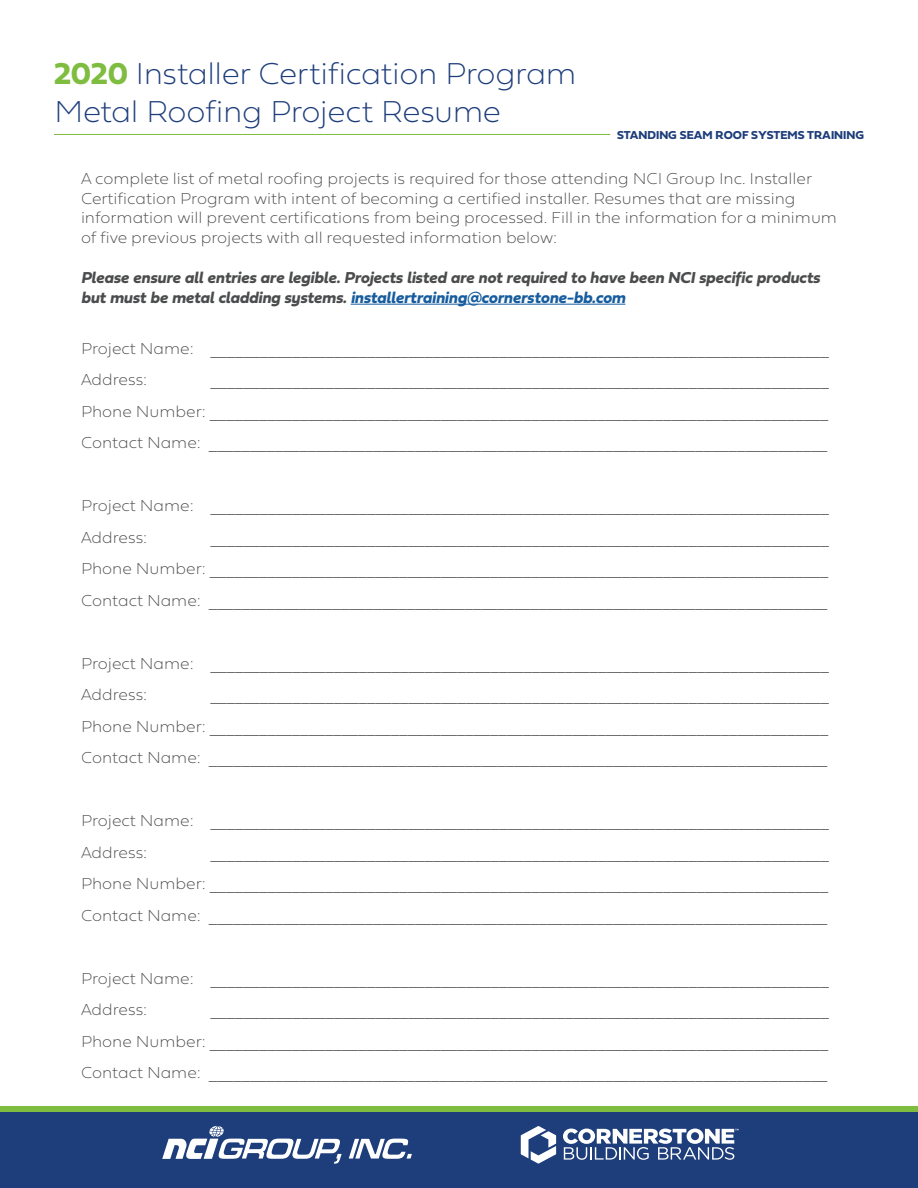
<style>
.page{position:relative;width:918px;height:1188px;background:#fff}
.page>*{position:absolute;margin:0;border:0;box-sizing:border-box;transform-origin:0 0}
.t1{font:31.5px/37.8px "Fieldwork Geo Hair";letter-spacing:-.015em;color:#1d3d7b}
.t2{font:16.5px/31.5px "Avant Garde IT Cby BT";color:#4b4c4d;text-align:justify}
.t3{font:16.5px/19.8px "Fieldwork Geo Hair";color:#4b4c4d}
.t4{font:italic 700 16.5px/19.8px "Fieldwork";color:#4b4c4d}
.t5{font:12px "Fieldwork Geo Bold";color:#1d3d7b}
.s1{font-family:"Fieldwork Geo Bold";color:#7fbd41}
.s2{color:#175d9e}
.s3{font-family:"Fieldwork Geo Hair"}
</style>
<div class="page">
<hr style="left:351px;top:304px;width:274px;height:1px;background:#175d9e">
<svg style="left:0;top:1106px;width:918px;height:7px;background:#71aa49"></svg>
<div style="left:0;top:1113px;width:918px;height:75px;background:#1d3d7b"></div>
<svg style="left:521px;top:1126px;width:35px;height:38px"></svg>
<svg style="left:563px;top:1129px;width:176px;height:31px"></svg>
<svg style="left:162px;top:1126px;width:180px;height:38px"></svg>
<svg style="left:349px;top:1139px;width:63px;height:20px"></svg>
<hr style="left:54px;top:134px;width:556px;height:1px;background:#7fbd41">
<h1 class="t1" style="left:54px;top:53px;width:524px"><span class="s1">2020</span> Installer Certification Program<br>Metal Roofing Project Resume</h1>
<p class="t5" style="left:617px;top:125px;width:248px">STANDING SEAM ROOF SYSTEMS TRAINING</p>
<p class="t3" style="left:81px;top:167px;width:757px">A complete list of metal roofing projects is required for those attending NCI Group Inc. Installer Certification Program with intent of becoming a certified installer. Resumes that are missing information will prevent certifications from being processed. Fill in the information for a minimum of five previous projects with all requested information below:</p>
<p class="t4" style="left:81px;top:267px;width:740px">Please ensure all entries are legible. Projects listed are not required to have been NCI specific products but must be metal cladding systems. <span class="s2">installertraining@cornerstone-bb.com</span></p>
<p class="t2" style="left:81px;top:332px;width:750px"><span class="s3">Project Name:</span> ___________________________________________________________________________</p>
<p class="t3" style="left:81px;top:369px;width:68px">Address:</p>
<p class="t2" style="left:81px;top:364px;width:750px;text-indent:129px">___________________________________________________________________________ <span class="s3">Phone Number:</span> ___________________________________________________________________________ <span class="s3">Contact Name:</span> ___________________________________________________________________________</p>
<p class="t2" style="left:81px;top:490px;width:750px"><span class="s3">Project Name:</span> ___________________________________________________________________________</p>
<p class="t3" style="left:81px;top:526px;width:68px">Address:</p>
<p class="t2" style="left:81px;top:521px;width:750px;text-indent:129px">___________________________________________________________________________ <span class="s3">Phone Number:</span> ___________________________________________________________________________ <span class="s3">Contact Name:</span> ___________________________________________________________________________</p>
<p class="t2" style="left:81px;top:647px;width:750px"><span class="s3">Project Name:</span> ___________________________________________________________________________</p>
<p class="t3" style="left:81px;top:684px;width:68px">Address:</p>
<p class="t2" style="left:81px;top:679px;width:750px;text-indent:129px">___________________________________________________________________________ <span class="s3">Phone Number:</span> ___________________________________________________________________________ <span class="s3">Contact Name:</span> ___________________________________________________________________________</p>
<p class="t2" style="left:81px;top:805px;width:750px"><span class="s3">Project Name:</span> ___________________________________________________________________________</p>
<p class="t3" style="left:81px;top:841px;width:68px">Address:</p>
<p class="t2" style="left:81px;top:836px;width:750px;text-indent:129px">___________________________________________________________________________ <span class="s3">Phone Number:</span> ___________________________________________________________________________ <span class="s3">Contact Name:</span> ___________________________________________________________________________</p>
<p class="t2" style="left:81px;top:962px;width:750px"><span class="s3">Project Name:</span> ___________________________________________________________________________</p>
<p class="t3" style="left:81px;top:999px;width:68px">Address:</p>
<p class="t2" style="left:81px;top:994px;width:750px;text-indent:129px">___________________________________________________________________________ <span class="s3">Phone Number:</span> ___________________________________________________________________________ <span class="s3">Contact Name:</span> ___________________________________________________________________________</p>
</div>
